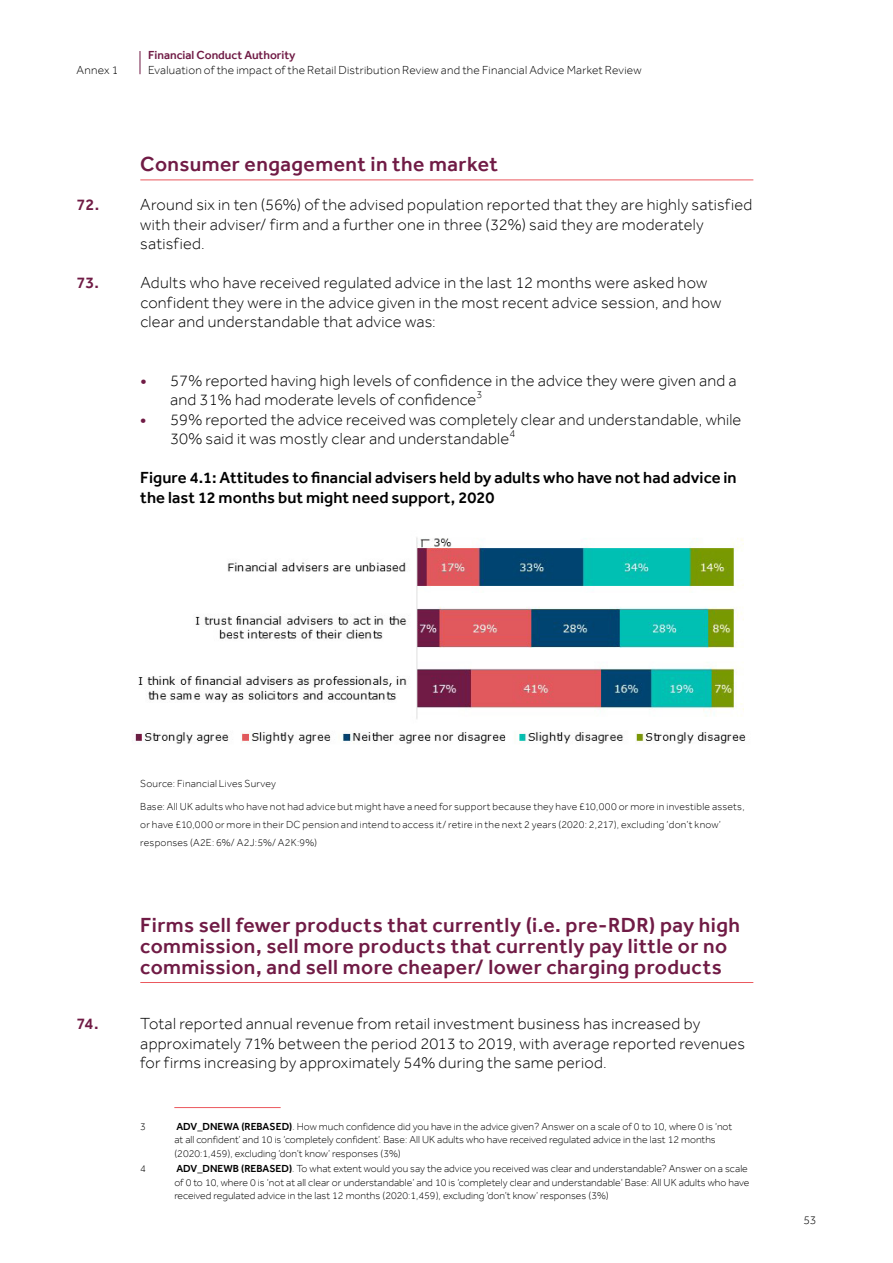
<style>
.page{position:relative;width:893px;height:1263px;background:#fff}
.page>*{position:absolute;margin:0;border:0;box-sizing:border-box;transform-origin:0 0}
.t1{font:500 21px/21px "Effra";letter-spacing:.02em;color:#701b45}
.t2{font:300 16.5px/19.5px "Effra";letter-spacing:.01em;color:#000}
.t3{font:500 16.5px/19.5px "Effra";letter-spacing:.005em;color:#000}
.t4{font:500 16.5px "Effra";color:#701b45}
.t5{font:300 12px "Effra";letter-spacing:.02em;color:#000}
.t6{font:500 12px "Effra";color:#701b45}
.t7{font:300 10.5px/13.5px "Effra";color:#000}
.t8{font:300 10.5px/18px "Effra";letter-spacing:.02em;color:#000}
.t9{font:300 10.5px/22.2px "Effra";letter-spacing:.025em;color:#000}
.s1{font-weight:500;color:#701b45}
.s2{font-weight:500}
</style>
<div class="page">
<svg style="left:140px;top:51px;width:1px;height:23px"></svg>
<hr style="left:174px;top:1107px;width:107px;height:1px;background:#eb595e">
<hr style="left:140px;top:180px;width:613px;height:1px;background:#eb595e">
<hr style="left:140px;top:982px;width:613px;height:1px;background:#eb595e">
<img style="left:132px;top:537px;width:614px;height:207px">
<p class="t6" style="left:148px;top:48px;width:149px">Financial Conduct Authority</p>
<p class="t5" style="left:77px;top:63px;width:43px">Annex 1</p>
<p class="t5" style="left:148px;top:63px;width:495px">Evaluation of the impact of the Retail Distribution Review and the Financial Advice Market Review</p>
<p class="t1" style="left:140px;top:153px;width:359px">Consumer engagement in the market</p>
<p class="t4" style="left:77px;top:195px;width:24px">72.</p>
<p class="t2" style="left:140px;top:195px;width:613px">Around six in ten (56%) of the advised population reported that they are highly satisfied with their adviser/ firm and a further one in three (32%) said they are moderately satisfied.</p>
<p class="t4" style="left:77px;top:273px;width:24px">73.</p>
<p class="t2" style="left:140px;top:273px;width:583px">Adults who have received regulated advice in the last 12 months were asked how confident they were in the advice given in the most recent advice session, and how clear and understandable that advice was:</p>
<p class="t2" style="left:170px;top:370px;width:568px;text-indent:-30px"><span class="s1">•</span> 57% reported having high levels of confidence in the advice they were given and a and 31% had moderate levels of confidence<sup>3</sup></p>
<p class="t2" style="left:170px;top:409px;width:573px;text-indent:-30px"><span class="s1">•</span> 59% reported the advice received was completely clear and understandable, while<br>30% said it was mostly clear and understandable<sup>4</sup></p>
<p class="t3" style="left:140px;top:468px;width:598px">Figure 4.1: Attitudes to financial advisers held by adults who have not had advice in the last 12 months but might need support, 2020</p>
<p class="t9" style="left:140px;top:773px;width:606px">Source: Financial Lives Survey<br>Base: All UK adults who have not had advice but might have a need for support because they have £10,000 or more in investible assets,</p>
<p class="t8" style="left:140px;top:815px;width:582px">or have £10,000 or more in their DC pension and intend to access it/ retire in the next 2 years (2020: 2,217), excluding ‘don’t know’ responses (A2E: 6%/ A2J:5%/ A2K:9%)</p>
<p class="t1" style="left:140px;top:914px;width:601px">Firms sell fewer products that currently (i.e. pre-RDR) pay high commission, sell more products that currently pay little or no commission, and sell more cheaper/ lower charging products</p>
<p class="t4" style="left:77px;top:1014px;width:24px">74.</p>
<p class="t2" style="left:140px;top:1014px;width:606px">Total reported annual revenue from retail investment business has increased by approximately 71% between the period 2013 to 2019, with average reported revenues for firms increasing by approximately 54% during the same period.</p>
<p class="t7" style="left:140px;top:1119px;width:7px">3</p>
<p class="t7" style="left:174px;top:1119px;width:559px"><span class="s2">ADV_DNEWA (REBASED)</span>. How much confidence did you have in the advice given? Answer on a scale of 0 to 10, where 0 is ‘not at all confident’ and 10 is ‘completely confident’. Base: All UK adults who have received regulated advice in the last 12 months (2020:1,459), excluding ‘don’t know’ responses (3%)</p>
<p class="t7" style="left:140px;top:1162px;width:7px">4</p>
<p class="t7" style="left:174px;top:1162px;width:576px"><span class="s2">ADV_DNEWB (REBASED)</span>. To what extent would you say the advice you received was clear and understandable? Answer on a scale of 0 to 10, where 0 is ‘not at all clear or understandable’ and 10 is ‘completely clear and understandable’ Base: All UK adults who have received regulated advice in the last 12 months (2020:1,459), excluding ‘don’t know’ responses (3%)</p>
<p class="t5" style="left:803px;top:1213px;width:14px">53</p>
</div>
